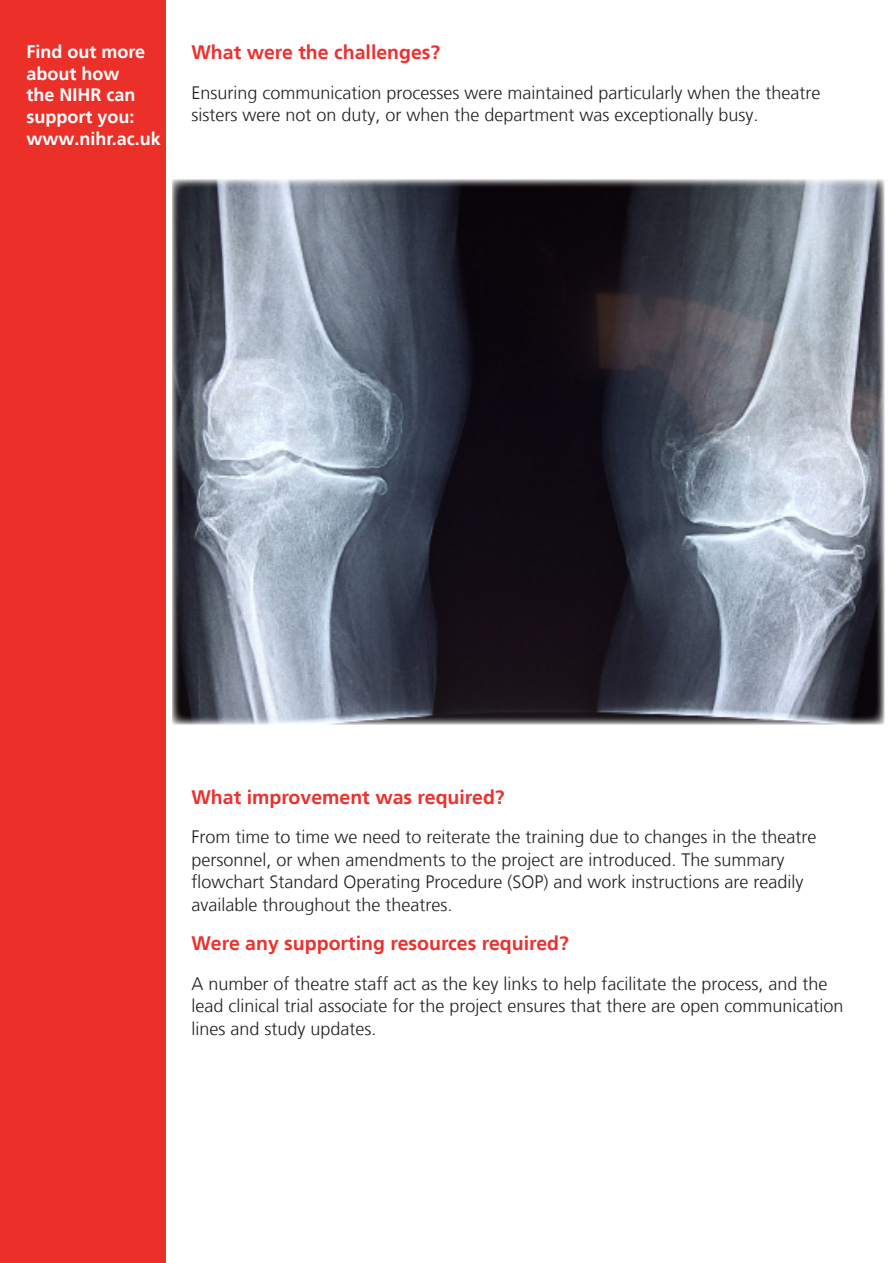
<style>
.page{position:relative;width:893px;height:1263px;background:#fff}
.page>*{position:absolute;margin:0;border:0;box-sizing:border-box;transform-origin:0 0}
.t1{font:700 19.5px "Frutiger LT";color:#ec312e}
.t2{font:300 18px/22.5px "Frutiger LT";color:#231f20}
.t3{font:700 18px/21.6px "Frutiger LT";color:#fff}
</style>
<div class="page">
<div style="left:0;top:0;width:166px;height:1263px;background:#eb3029"></div>
<img style="left:172px;top:179px;width:712px;height:546px">
<p class="t3" style="left:27px;top:41px;width:120px">Find out more about how the NIHR can support you:</p>
<p class="t3" style="left:27px;top:128px;width:136px">www.nihr.ac.uk</p>
<p class="t1" style="left:191px;top:41px;width:250px">What were the challenges?</p>
<p class="t2" style="left:191px;top:82px;width:631px">Ensuring communication processes were maintained particularly when the theatre sisters were not on duty, or when the department was exceptionally busy.</p>
<p class="t1" style="left:191px;top:785px;width:315px">What improvement was required?</p>
<p class="t2" style="left:191px;top:826px;width:627px">From time to time we need to reiterate the training due to changes in the theatre personnel, or when amendments to the project are introduced. The summary flowchart Standard Operating Procedure (SOP) and work instructions are readily available throughout the theatres.</p>
<p class="t1" style="left:191px;top:932px;width:379px">Were any supporting resources required?</p>
<p class="t2" style="left:191px;top:972px;width:654px">A number of theatre staff act as the key links to help facilitate the process, and the lead clinical trial associate for the project ensures that there are open communication lines and study updates.</p>
</div>
